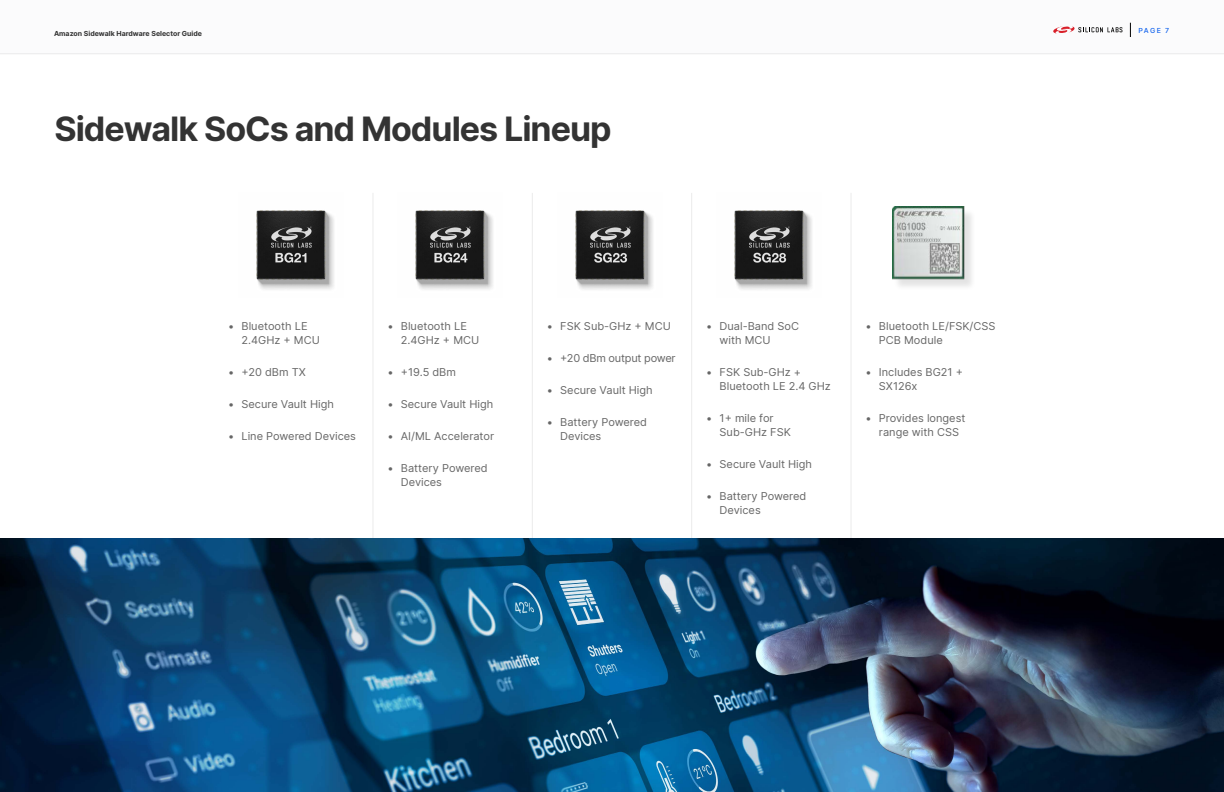
<style>
.page{position:relative;width:1224px;height:792px;background:#fff}
.page>*{position:absolute;margin:0;border:0;box-sizing:border-box;transform-origin:0 0}
.t1{font:700 34px "Inter";letter-spacing:-.03em;color:#333}
.t2{font:11px/14px "Inter";color:#666}
.t3{font:11px "Inter";letter-spacing:-.02em;color:#666}
.t4{font:700 7px "Inter";color:#333}
.t5{font:500 7px "Inter";color:#0f61ed}
</style>
<div class="page">
<div style="left:0;top:0;width:1224px;height:54px;background:#fbfbfc"></div>
<svg style="left:1130px;top:23px;width:1px;height:14px"></svg>
<svg style="left:1053px;top:26px;width:69px;height:8px"></svg>
<hr style="left:0;top:54px;width:1224px;height:1px;background:#ebebeb">
<hr style="left:691px;top:193px;width:1px;height:406px;background:#ebebeb">
<hr style="left:373px;top:193px;width:1px;height:406px;background:#ebebeb">
<hr style="left:851px;top:193px;width:1px;height:406px;background:#ebebeb">
<hr style="left:532px;top:193px;width:1px;height:406px;background:#ebebeb">
<img style="left:256px;top:210px;width:78px;height:80px">
<img style="left:415px;top:210px;width:78px;height:80px">
<img style="left:575px;top:210px;width:78px;height:80px">
<img style="left:734px;top:210px;width:78px;height:80px">
<div style="left:894px;top:208px;width:82px;height:83px;background:#000;opacity:.11"></div>
<img style="left:892px;top:207px;width:73px;height:72px">
<img style="left:0;top:538px;width:1224px;height:254px">
<p class="t4" style="left:54px;top:28px;width:150px">Amazon Sidewalk Hardware Selector Guide</p>
<h1 class="t1" style="left:54px;top:103px;width:559px">Sidewalk SoCs and Modules Lineup</h1>
<p class="t2" style="left:242px;top:319px;width:80px;text-indent:-13px">• Bluetooth LE<br>2.4GHz + MCU</p>
<p class="t2" style="left:228px;top:365px;width:79px">• +20 dBm TX</p>
<p class="t2" style="left:228px;top:397px;width:107px">• Secure Vault High</p>
<p class="t2" style="left:228px;top:429px;width:130px">• Line Powered Devices</p>
<p class="t2" style="left:401px;top:319px;width:80px;text-indent:-13px">• Bluetooth LE<br>2.4GHz + MCU</p>
<p class="t2" style="left:387px;top:365px;width:70px">• +19.5 dBm</p>
<p class="t2" style="left:387px;top:397px;width:107px">• Secure Vault High</p>
<p class="t2" style="left:387px;top:429px;width:108px">• AI/ML Accelerator</p>
<p class="t2" style="left:401px;top:461px;width:88px;text-indent:-13px">• Battery Powered<br>Devices</p>
<p class="t2" style="left:547px;top:319px;width:126px">• FSK Sub-GHz + MCU</p>
<p class="t3" style="left:547px;top:350px;width:130px">• +20 dBm output power</p>
<p class="t2" style="left:547px;top:383px;width:107px">• Secure Vault High</p>
<p class="t2" style="left:560px;top:415px;width:88px;text-indent:-13px">• Battery Powered<br>Devices</p>
<p class="t2" style="left:720px;top:319px;width:81px;text-indent:-13px">• Dual-Band SoC with MCU</p>
<p class="t2" style="left:720px;top:365px;width:113px;text-indent:-13px">• FSK Sub-GHz +<br>Bluetooth LE 2.4 GHz</p>
<p class="t2" style="left:720px;top:411px;width:73px;text-indent:-13px">• 1+ mile for<br>Sub-GHz FSK</p>
<p class="t2" style="left:706px;top:457px;width:107px">• Secure Vault High</p>
<p class="t2" style="left:720px;top:489px;width:88px;text-indent:-13px">• Battery Powered<br>Devices</p>
<p class="t2" style="left:879px;top:319px;width:118px;text-indent:-13px">• Bluetooth LE/FSK/CSS<br>PCB Module</p>
<p class="t2" style="left:879px;top:365px;width:85px;text-indent:-13px">• Includes BG21 +<br>SX126x</p>
<p class="t2" style="left:879px;top:411px;width:88px;text-indent:-13px">• Provides longest range with CSS</p>
<p class="t5" style="left:1138px;top:25px;width:32px">PAGE 7</p>
</div>
